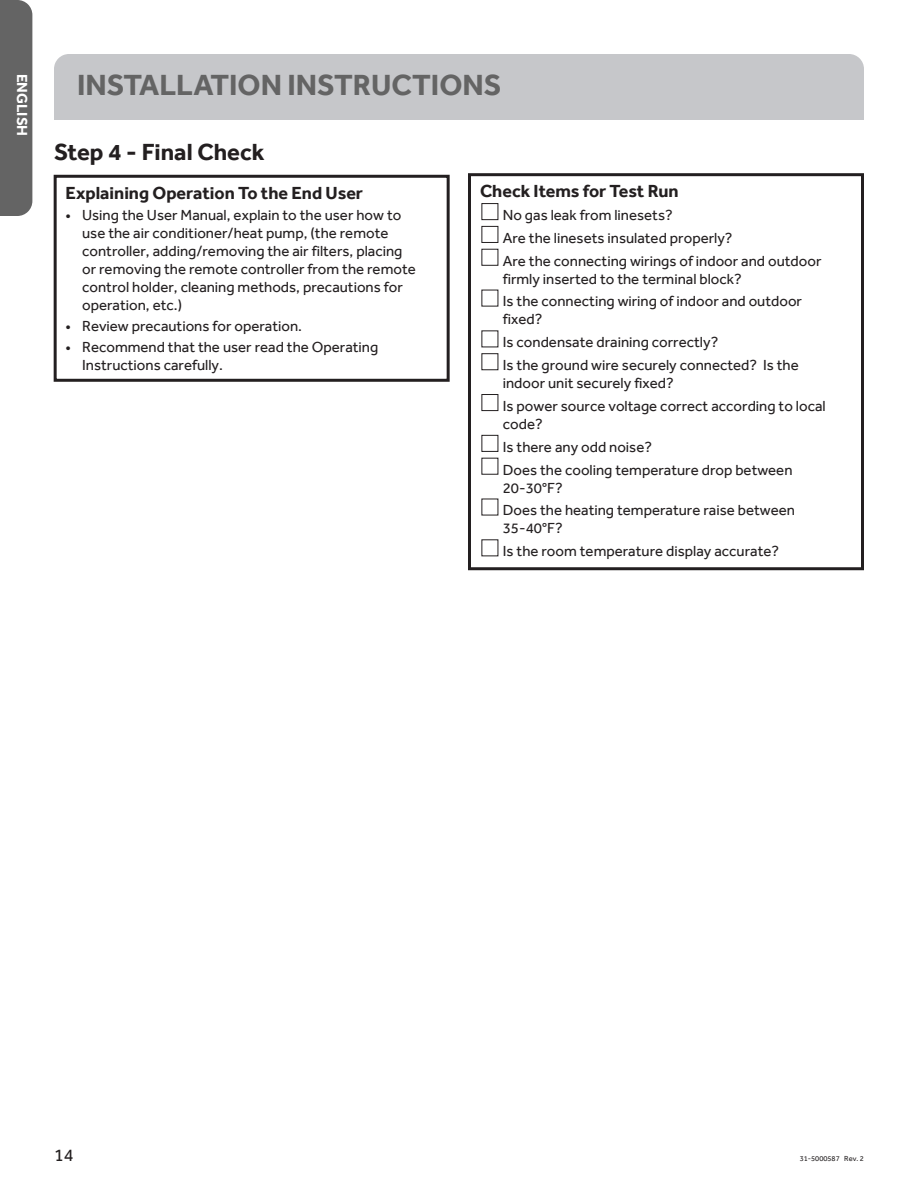
<style>
.page{position:relative;width:918px;height:1188px;background:#fff}
.page>*{position:absolute;margin:0;border:0;box-sizing:border-box;transform-origin:0 0}
.Paragraph_Style6{font:700 30px "Effra";color:#646464}
.CU57_head17{font:700 24px "Effra";color:#231f20}
.t1{font:700 18px "Effra";color:#231f20}
.t2{font:18px "Effra";color:#231f20}
.t3{font:15px/18px "Effra";color:#231f20}
.t4{font:700 15px "Effra";color:#fff}
.t5{font:7.5px "Effra";color:#231f20}
</style>
<div class="page">
<div style="left:17px;top:0;width:15px;height:216px;background:#646464"></div>
<div style="left:54px;top:54px;width:810px;height:66px;background:#c6c7ca"></div>
<div style="left:482px;top:203px;width:16px;height:17px;border:1px solid #231f20"></div>
<div style="left:482px;top:226px;width:16px;height:17px;border:1px solid #231f20"></div>
<div style="left:482px;top:249px;width:16px;height:17px;border:1px solid #231f20"></div>
<div style="left:482px;top:353px;width:16px;height:17px;border:1px solid #231f20"></div>
<div style="left:482px;top:394px;width:16px;height:17px;border:1px solid #231f20"></div>
<div style="left:482px;top:435px;width:16px;height:17px;border:1px solid #231f20"></div>
<div style="left:482px;top:458px;width:16px;height:17px;border:1px solid #231f20"></div>
<div style="left:468px;top:173px;width:396px;height:397px;border:3px solid #231f20"></div>
<div style="left:54px;top:175px;width:396px;height:207px;border:3px solid #231f20"></div>
<p class="t4" style="left:31px;top:74px;width:64px;rotate:90deg">ENGLISH</p>
<p class="Paragraph_Style6" style="left:77px;top:67px;width:426px">INSTALLATION INSTRUCTIONS</p>
<p class="CU57_head17" style="left:54px;top:137px;width:212px">Step 4 - Final Check</p>
<p class="t1" style="left:66px;top:182px;width:299px">Explaining Operation To the End User</p>
<p class="t3" style="left:82px;top:206px;width:335px;text-indent:-16px">• Using the User Manual, explain to the user how to use the air conditioner/heat pump, (the remote controller, adding/removing the air filters, placing or removing the remote controller from the remote control holder, cleaning methods, precautions for operation, etc.)</p>
<p class="t3" style="left:66px;top:317px;width:238px">• Review precautions for operation.</p>
<p class="t3" style="left:82px;top:338px;width:298px;text-indent:-16px">• Recommend that the user read the Operating<br>Instructions carefully.</p>
<p class="t1" style="left:480px;top:180px;width:200px">Check Items for Test Run</p>
<p class="t3" style="left:503px;top:206px;width:171px">No gas leak from linesets?</p>
<p class="t3" style="left:503px;top:229px;width:231px">Are the linesets insulated properly?</p>
<p class="t3" style="left:503px;top:251px;width:320px">Are the connecting wirings of indoor and outdoor firmly inserted to the terminal block?</p>
<p class="t3" style="left:503px;top:292px;width:301px">Is the connecting wiring of indoor and outdoor fixed?</p>
<p class="t3" style="left:503px;top:333px;width:217px">Is condensate draining correctly?</p>
<p class="t3" style="left:503px;top:356px;width:298px">Is the ground wire securely connected? Is the indoor unit securely fixed?</p>
<p class="t3" style="left:503px;top:397px;width:324px">Is power source voltage correct according to local code?</p>
<p class="t3" style="left:503px;top:438px;width:151px">Is there any odd noise?</p>
<p class="t3" style="left:503px;top:460px;width:291px">Does the cooling temperature drop between<br>20-30°F?</p>
<p class="t3" style="left:503px;top:501px;width:294px">Does the heating temperature raise between<br>35-40°F?</p>
<p class="t3" style="left:503px;top:542px;width:278px">Is the room temperature display accurate?</p>
<p class="t2" style="left:54px;top:1144px;width:21px">14</p>
<p class="t5" style="left:800px;top:1154px;width:66px">31-5000587 Rev. 2</p>
</div>
